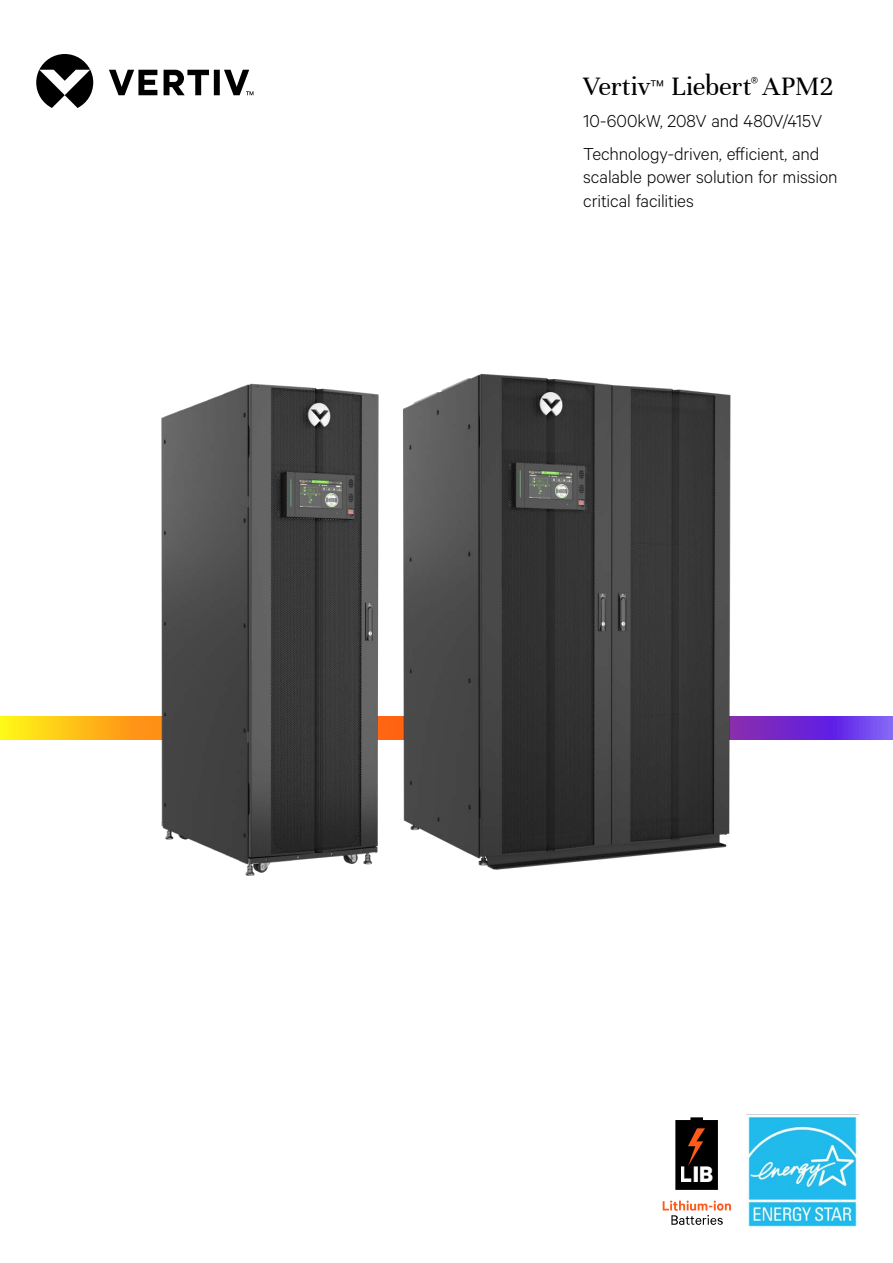
<style>
.page{position:relative;width:893px;height:1263px;background:#fff}
.page>*{position:absolute;margin:0;border:0;box-sizing:border-box;transform-origin:0 0}
.t1{font:28.5px "Unna";letter-spacing:-.005em;color:#000}
.t2{font:700 25.35px "Calibre";color:#fff}
.t3{font:300 19.5px/32.4px "Calibre";letter-spacing:-.005em;color:#000}
.s1{font-family:"Calibre";font-weight:300;font-size:24px}
</style>
<div class="page">
<svg style="left:0;top:716px;width:893px;height:24px;background:#b87a79"></svg>
<svg style="left:36px;top:54px;width:217px;height:54px"></svg>
<img style="left:147px;top:383px;width:242px;height:493px">
<img style="left:389px;top:373px;width:356px;height:497px">
<img style="left:747px;top:1114px;width:111px;height:113px">
<svg style="left:675px;top:1117px;width:43px;height:73px;background:#1b100c"></svg>
<svg style="left:662px;top:1200px;width:69px;height:25px"></svg>
<h1 class="t1" style="left:583px;top:70px;width:252px">Vertiv<span class="s1">™</span> Liebert<sup>®</sup> APM2</h1>
<p class="t3" style="left:583px;top:104px;width:241px">10-600kW, 208V and 480V/415V<br>Technology-driven, efficient, and</p>
<p class="t3" style="left:583px;top:165px;width:256px;line-height:23.4px">scalable power solution for mission critical facilities</p>
<p class="t2" style="left:680px;top:1158px;width:35px">LIB</p>
</div>
